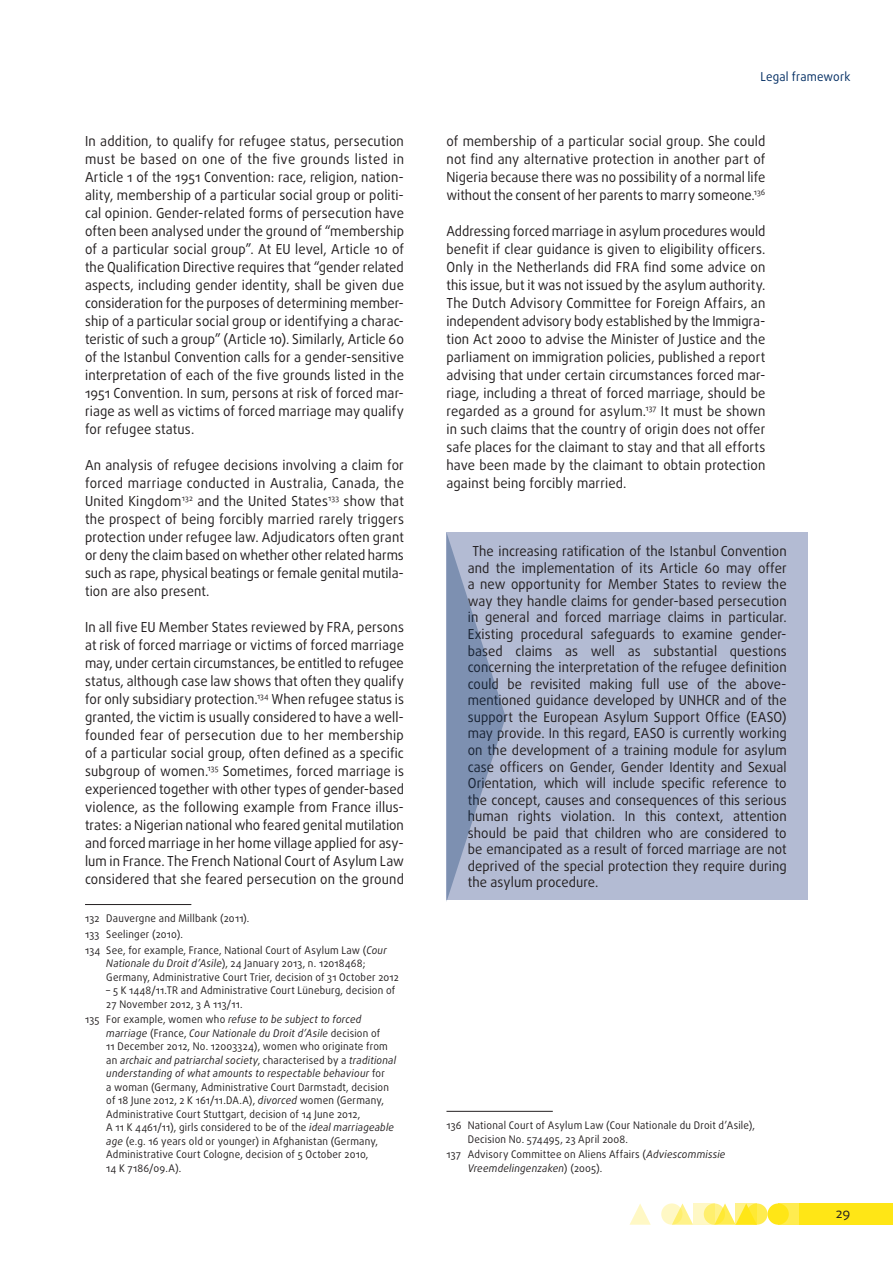
<style>
.page{position:relative;width:893px;height:1263px;background:#fff}
.page>*{position:absolute;margin:0;border:0;box-sizing:border-box;transform-origin:0 0}
.t1{font:13.8px/18px "Daxline Pro";letter-spacing:.005em;color:#231f20;text-align:justify;scale:.95 1}
.t2{font:13.5px "Daxline Pro";color:#231f20}
.t3{font:12.3px "Daxline Pro";letter-spacing:.015em;color:#002c62;scale:.95 1}
.t4{font:10.5px/13.5px "Daxline Pro";letter-spacing:.02em;color:#231f20;scale:.95 1}
.s1{font-style:italic}
</style>
<div class="page">
<div style="left:746px;top:1203px;width:21px;height:22px;background:#ffec50;border-radius:50%"></div>
<div style="left:778px;top:1203px;width:21px;height:22px;background:#ffec50"></div>
<div style="left:799px;top:1203px;width:94px;height:22px;background:#ffe616"></div>
<svg style="left:675px;top:1203px;width:18px;height:22px"></svg>
<svg style="left:629px;top:1204px;width:22px;height:21px"></svg>
<div style="left:767px;top:1203px;width:22px;height:22px;background:#ffe616;border-radius:50%"></div>
<svg style="left:718px;top:1203px;width:18px;height:22px"></svg>
<svg style="left:704px;top:1203px;width:21px;height:22px"></svg>
<svg style="left:661px;top:1203px;width:21px;height:22px"></svg>
<svg style="left:736px;top:1203px;width:21px;height:22px"></svg>
<svg style="left:693px;top:1203px;width:21px;height:22px"></svg>
<hr style="left:85px;top:904px;width:106px;height:1px;background:#231f20">
<hr style="left:446px;top:1111px;width:107px;height:1px;background:#231f20">
<div style="left:446px;top:533px;width:362px;height:367px;background:#b3bbd3"></div>
<svg style="left:446px;top:533px;width:60px;height:369px"></svg>
<p class="t1" style="left:85px;top:132px;width:337px">In addition, to qualify for refugee status, persecution must be based on one of the five grounds listed in Article 1 of the 1951 Convention: race, religion, nation&shy;ality, membership of a particular social group or politi&shy;cal opinion. Gender-related forms of persecution have often been analysed under the ground of “membership of a particular social group”. At EU level, Article 10 of the Qualification Directive requires that “gender related aspects, including gender identity, shall be given due consideration for the purposes of determining member&shy;ship of a particular social group or identifying a charac&shy;teristic of such a group” (Article 10). Similarly, Article 60 of the Istanbul Convention calls for a gender-sensitive interpretation of each of the five grounds listed in the 1951 Convention. In sum, persons at risk of forced mar&shy;riage as well as victims of forced marriage may qualify for refugee status.</p>
<p class="t1" style="left:85px;top:456px;width:337px">An analysis of refugee decisions involving a claim for forced marriage conducted in Australia, Canada, the United Kingdom<sup>132</sup> and the United States<sup>133</sup> show that the prospect of being forcibly married rarely triggers protection under refugee law. Adjudicators often grant or deny the claim based on whether other related harms such as rape, physical beatings or female genital mutila&shy;tion are also present.</p>
<p class="t1" style="left:85px;top:618px;width:337px">In all five EU Member States reviewed by FRA, persons at risk of forced marriage or victims of forced marriage may, under certain circumstances, be entitled to refugee status, although case law shows that often they qualify for only subsidiary protection.<sup>134</sup> When refugee status is granted, the victim is usually considered to have a well&shy;founded fear of persecution due to her membership of a particular social group, often defined as a specific subgroup of women.<sup>135</sup> Sometimes, forced marriage is experienced together with other types of gender-based violence, as the following example from France illus&shy;trates: a Nigerian national who feared genital mutilation and forced marriage in her home village applied for asy&shy;lum in France. The French National Court of Asylum Law considered that she feared persecution on the ground</p>
<p class="t4" style="left:85px;top:911px;width:319px;line-height:15.6px">132 Dauvergne and Millbank (2011).<br>133 Seelinger (2010).<br>134 See, for example, France, National Court of Asylum Law (<span class="s1">Cour</span></p>
<p class="t4" style="left:106px;top:956px;width:309px"><span class="s1">Nationale du Droit d’Asile</span>), 24 January 2013, n. 12018468;<br>Germany, Administrative Court Trier, decision of 31 October 2012</p>
<p class="t4" style="left:106px;top:983px;width:306px">– 5 K 1448/11.TR and Administrative Court Lüneburg, decision of<br>27 November 2012, 3 A 113/11.</p>
<p class="t4" style="left:106px;top:1013px;width:306px;text-indent:-21px">135 For example, women who <span class="s1">refuse to be subject to forced marriage</span> (France, <span class="s1">Cour Nationale du Droit d’Asile</span> decision of<br>11 December 2012, No. 12003324), women who originate from an <span class="s1">archaic and patriarchal society</span>, characterised by a <span class="s1">traditional understanding of what amounts to respectable behaviour</span> for<br>a woman (Germany, Administrative Court Darmstadt, decision of 18 June 2012, 2 K 161/11.DA.A), <span class="s1">divorced</span> women (Germany, Administrative Court Stuttgart, decision of 14 June 2012,<br>A 11 K 4461/11), girls considered to be of the <span class="s1">ideal marriageable age</span> (e.g. 16 years old or younger) in Afghanistan (Germany, Administrative Court Cologne, decision of 5 October 2010,<br>14 K 7186/09.A).</p>
<p class="t3" style="left:760px;top:68px;width:96px">Legal framework</p>
<p class="t1" style="left:446px;top:132px;width:337px">of membership of a particular social group. She could not find any alternative protection in another part of Nigeria because there was no possibility of a normal life without the consent of her parents to marry someone.<sup>136</sup></p>
<p class="t1" style="left:446px;top:222px;width:337px">Addressing forced marriage in asylum procedures would benefit if clear guidance is given to eligibility officers.<br>Only in the Netherlands did FRA find some advice on this issue, but it was not issued by the asylum authority.<br>The Dutch Advisory Committee for Foreign Affairs, an independent advisory body established by the Immigra&shy;tion Act 2000 to advise the Minister of Justice and the parliament on immigration policies, published a report advising that under certain circumstances forced mar&shy;riage, including a threat of forced marriage, should be regarded as a ground for asylum.<sup>137</sup> It must be shown in such claims that the country of origin does not offer safe places for the claimant to stay and that all efforts have been made by the claimant to obtain protection against being forcibly married.</p>
<p class="t1" style="left:468px;top:543px;width:337px;line-height:16.5px;text-indent:5px">The increasing ratification of the Istanbul Convention and the implementation of its Article 60 may offer a new opportunity for Member States to review the way they handle claims for gender-based persecution in general and forced marriage claims in particular.<br>Existing procedural safeguards to examine gender&shy;based claims as well as substantial questions concerning the interpretation of the refugee definition could be revisited making full use of the above&shy;mentioned guidance developed by UNHCR and of the support the European Asylum Support Office (EASO) may provide. In this regard, EASO is currently working on the development of a training module for asylum case officers on Gender, Gender Identity and Sexual Orientation, which will include specific reference to the concept, causes and consequences of this serious human rights violation. In this context, attention should be paid that children who are considered to be emancipated as a result of forced marriage are not deprived of the special protection they require during the asylum procedure.</p>
<p class="t4" style="left:468px;top:1118px;width:304px;text-indent:-21px">136 National Court of Asylum Law (Cour Nationale du Droit d’Asile),<br>Decision No. 574495, 23 April 2008.</p>
<p class="t4" style="left:468px;top:1148px;width:273px;text-indent:-21px">137 Advisory Committee on Aliens Affairs (<span class="s1">Adviescommissie<br>Vreemdelingenzaken</span>) (2005).</p>
<p class="t2" style="left:836px;top:1204px;width:16px">29</p>
</div>
